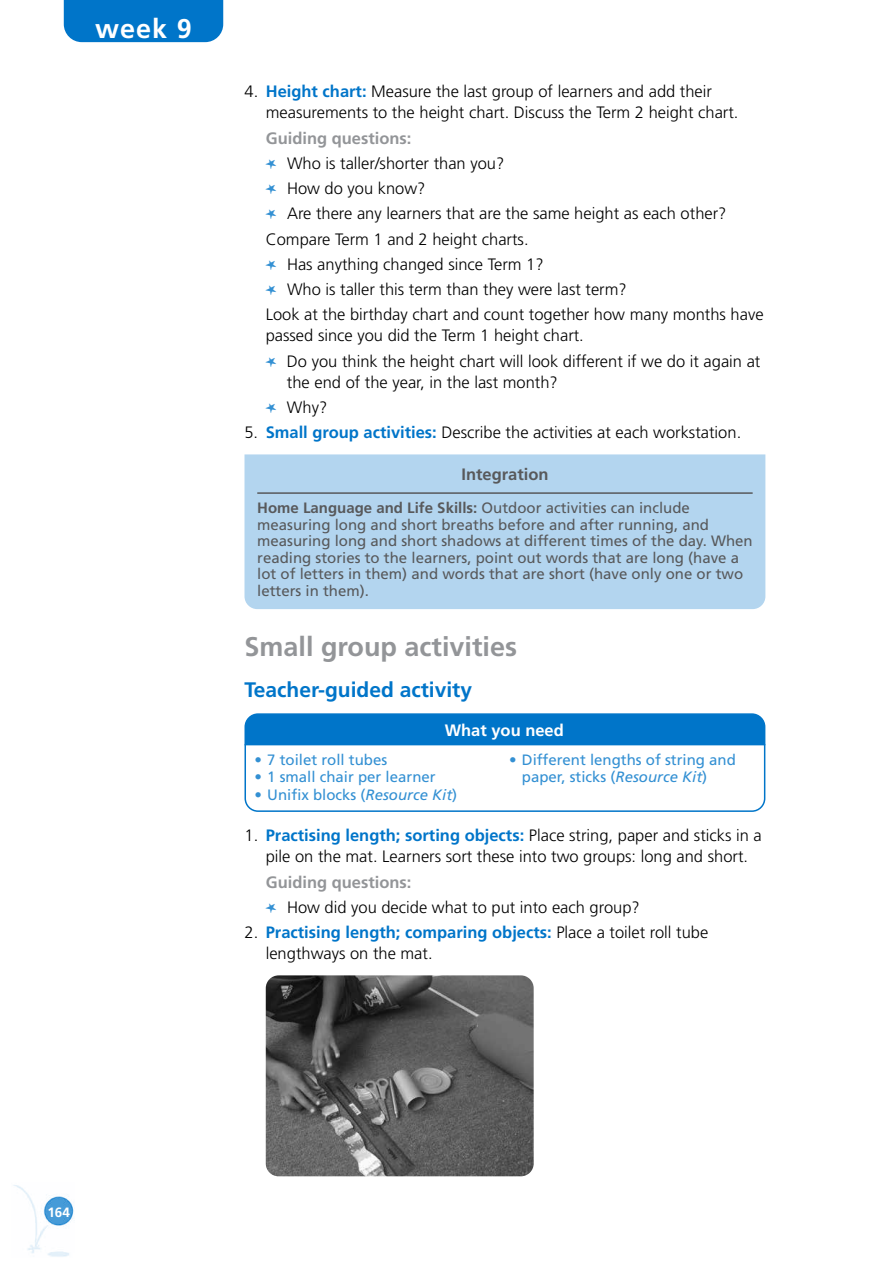
<style>
.page{position:relative;width:893px;height:1263px;background:#fff}
.page>*{position:absolute;margin:0;border:0;box-sizing:border-box;transform-origin:0 0}
.t1{font:700 27px "Frutiger LT Std";color:#939598}
.t2{font:700 27px "Frutiger LT Std";color:#fff}
.t3{font:700 21px "Frutiger LT Std";color:#0075c9}
.t4{font:300 16.5px/25.2px "Frutiger LT Std";color:#000}
.t5{font:700 16.5px "Frutiger LT Std";color:#58595b}
.t6{font:700 16.5px "Frutiger LT Std";color:#fff}
.t7{font:15px/16.5px "Frutiger LT Std";color:#58595b}
.t8{font:15px/17.2px "Frutiger LT Std";color:#3390d3}
.t9{font:700 13.5px "Frutiger LT Std";color:#fff}
.s1{font-weight:700;color:#0075c9}
.s2{font-weight:700;color:#939598}
.s3{font-family:"MTF Doodle";font-weight:400;color:#3390d3}
.s4{font-weight:700}
.s5{font-style:italic}
</style>
<div class="page">
<div style="left:64px;top:0;width:159px;height:42px;background:#0075c9"></div>
<img style="left:13px;top:1185px;width:61px;height:72px">
<div style="left:244px;top:454px;width:521px;height:155px;background:#b3d5ef"></div>
<hr style="left:257px;top:492px;width:496px;height:2px;background:#58595b">
<div style="left:245px;top:714px;width:520px;height:41px;background:#0075c9;border-radius:13px"></div>
<div style="left:244px;top:713px;width:521px;height:43px;border:2px solid #0075c9;border-radius:13px"></div>
<svg style="left:244px;top:743px;width:522px;height:69px"></svg>
<img style="left:266px;top:975px;width:268px;height:201px">
<h1 class="t2" style="left:95px;top:12px;width:98px">week 9</h1>
<p class="t4" style="left:266px;top:81px;width:474px;line-height:21px;text-indent:-21px">4. <span class="s1">Height chart:</span> Measure the last group of learners and add their measurements to the height chart. Discuss the Term 2 height chart.</p>
<p class="t4" style="left:266px;top:126px;width:499px"><span class="s2">Guiding questions:<br></span><span class="s3">L</span> Who is taller/shorter than you?<br><span class="s3">L</span> How do you know?<br><span class="s3">L</span> Are there any learners that are the same height as each other?<br>Compare Term 1 and 2 height charts.<br><span class="s3">L</span> Has anything changed since Term 1?<br><span class="s3">L</span> Who is taller this term than they were last term?<br>Look at the birthday chart and count together how many months have</p>
<p class="t4" style="left:266px;top:323px;width:496px">passed since you did the Term 1 height chart.<br><span class="s3">L</span> Do you think the height chart will look different if we do it again at</p>
<p class="t4" style="left:266px;top:370px;width:294px;text-indent:21px">the end of the year, in the last month?<br><span class="s3">L</span> Why?</p>
<p class="t4" style="left:244px;top:420px;width:498px">5. <span class="s1">Small group activities:</span> Describe the activities at each workstation.</p>
<p class="t5" style="left:461px;top:464px;width:89px">Integration</p>
<p class="t7" style="left:257px;top:500px;width:497px"><span class="s4">Home Language and Life Skills:</span> Outdoor activities can include measuring long and short breaths before and after running, and measuring long and short shadows at different times of the day. When reading stories to the learners, point out words that are long (have a lot of letters in them) and words that are short (have only one or two letters in them).</p>
<h1 class="t1" style="left:244px;top:631px;width:274px">Small group activities</h1>
<p class="t3" style="left:244px;top:677px;width:229px">Teacher-guided activity</p>
<p class="t6" style="left:445px;top:720px;width:121px">What you need</p>
<p class="t8" style="left:254px;top:751px;width:134px">• 7 toilet roll tubes</p>
<p class="t8" style="left:254px;top:769px;width:183px">• 1 small chair per learner</p>
<p class="t8" style="left:254px;top:786px;width:204px">• Unifix blocks (<span class="s5">Resource Kit</span>)</p>
<p class="t8" style="left:522px;top:751px;width:215px;text-indent:-13px">• Different lengths of string and paper, sticks (<span class="s5">Resource Kit</span>)</p>
<p class="t4" style="left:244px;top:825px;width:519px;line-height:21px;text-align:center">1. <span class="s1">Practising length; sorting objects:</span> Place string, paper and sticks in a pile on the mat. Learners sort these into two groups: long and short.</p>
<p class="t4" style="left:266px;top:870px;width:375px"><span class="s2">Guiding questions:<br></span><span class="s3">L</span> How did you decide what to put into each group?</p>
<p class="t4" style="left:266px;top:922px;width:444px;line-height:21px;text-indent:-21px">2. <span class="s1">Practising length; comparing objects:</span> Place a toilet roll tube lengthways on the mat.</p>
<p class="t9" style="left:47px;top:1204px;width:24px">164</p>
</div>
